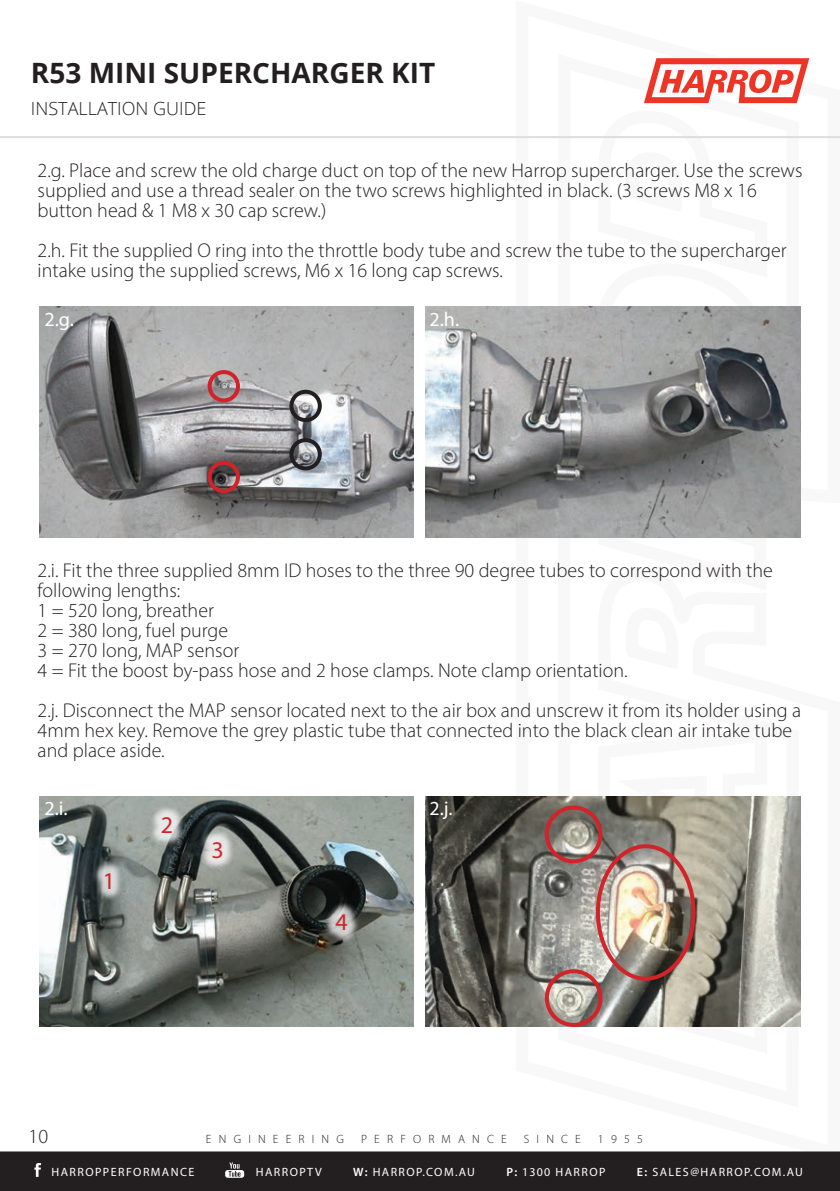
<style>
.page{position:relative;width:840px;height:1191px;background:#fff}
.page>*{position:absolute;margin:0;border:0;box-sizing:border-box;transform-origin:0 0}
.H1_-_Black{font:700 28px "Open Sans";color:#231f20}
.t1{font:24px "Myriad Pro";color:#d1232a}
.t2{font:300 20px/20px "Myriad Pro";color:#231f20}
.t3{font:20px "Myriad Pro";color:#fff}
.Bodycopy{font:300 18px "Open Sans";color:#231f20}
.t4{font:12px "Myriad Pro";letter-spacing:.12em;color:#fff}
.t5{font:300 12px "Myriad Pro";letter-spacing:.6em;color:#231f20}
.s1{font-weight:600}
</style>
<div class="page">
<div style="left:0;top:1151px;width:839px;height:40px;background:#231f20"></div>
<svg style="left:644px;top:58px;width:166px;height:46px"></svg>
<hr style="left:0;top:136px;width:839px;height:2px;background:#dcdddf">
<img style="left:425px;top:307px;width:374px;height:230px">
<img style="left:39px;top:307px;width:374px;height:230px">
<img style="left:425px;top:796px;width:374px;height:230px">
<img style="left:39px;top:796px;width:374px;height:230px">
<div style="left:207px;top:370px;width:33px;height:32px;border:4px solid #d1232a;border-radius:50%"></div>
<div style="left:207px;top:461px;width:33px;height:32px;border:4px solid #d1232a;border-radius:50%"></div>
<div style="left:289px;top:390px;width:32px;height:32px;border:4px solid #231f20;border-radius:50%"></div>
<div style="left:289px;top:438px;width:32px;height:32px;border:4px solid #231f20;border-radius:50%"></div>
<div style="left:544px;top:805px;width:58px;height:58px;border:4px solid #d1232a;border-radius:50%"></div>
<div style="left:544px;top:969px;width:58px;height:58px;border:4px solid #d1232a;border-radius:50%"></div>
<div style="left:595px;top:844px;width:100px;height:136px;border:4px solid #d1232a;border-radius:50%"></div>
<div style="left:93px;top:860px;width:31px;height:41px;background:#fff;opacity:.75"></div>
<div style="left:149px;top:804px;width:36px;height:42px;background:#fff;opacity:.75"></div>
<div style="left:200px;top:829px;width:35px;height:42px;background:#fff;opacity:.75"></div>
<div style="left:322px;top:901px;width:38px;height:42px;background:#fff;opacity:.75"></div>
<p class="H1_-_Black" style="left:31px;top:53px;width:405px">R53 MINI SUPERCHARGER KIT</p>
<p class="Bodycopy" style="left:31px;top:96px;width:177px">INSTALLATION GUIDE</p>
<p class="t2" style="left:38px;top:160px;width:766px">2.g. Place and screw the old charge duct on top of the new Harrop supercharger. Use the screws supplied and use a thread sealer on the two screws highlighted in black. (3 screws M8 x 16 button head &amp; 1 M8 x 30 cap screw.)</p>
<p class="t2" style="left:38px;top:240px;width:750px">2.h. Fit the supplied O ring into the throttle body tube and screw the tube to the supercharger intake using the supplied screws, M6 x 16 long cap screws.</p>
<p class="t3" style="left:45px;top:307px;width:31px">2.g.</p>
<p class="t3" style="left:429px;top:307px;width:31px">2.h.</p>
<p class="t2" style="left:38px;top:560px;width:736px">2.i. Fit the three supplied 8mm ID hoses to the three 90 degree tubes to correspond with the following lengths:</p>
<p class="t2" style="left:38px;top:600px;width:178px">1 = 520 long, breather</p>
<p class="t2" style="left:38px;top:620px;width:192px">2 = 380 long, fuel purge</p>
<p class="t2" style="left:38px;top:640px;width:203px">3 = 270 long, MAP sensor</p>
<p class="t2" style="left:38px;top:660px;width:591px">4 = Fit the boost by-pass hose and 2 hose clamps. Note clamp orientation.</p>
<p class="t2" style="left:38px;top:700px;width:764px">2.j. Disconnect the MAP sensor located next to the air box and unscrew it from its holder using a<br>4mm hex key. Remove the grey plastic tube that connected into the black clean air intake tube and place aside.</p>
<p class="t3" style="left:45px;top:796px;width:25px">2.i.</p>
<p class="t3" style="left:429px;top:796px;width:25px">2.j.</p>
<p class="t1" style="left:161px;top:810px;width:14px">2</p>
<p class="t1" style="left:103px;top:866px;width:14px">1</p>
<p class="t2" style="left:29px;top:1125px;width:21px">10</p>
<p class="t1" style="left:211px;top:835px;width:14px">3</p>
<p class="t1" style="left:335px;top:907px;width:14px">4</p>
<p class="t5" style="left:206px;top:1131px;width:139px">ENGINEERING</p>
<p class="t5" style="left:361px;top:1131px;width:147px">PERFORMANCE</p>
<p class="t5" style="left:523px;top:1131px;width:58px">SINCE</p>
<p class="t5" style="left:597px;top:1131px;width:47px">1955</p>
<p class="t4" style="left:49px;top:1164px;width:144px">HARROPPERFORMANCE</p>
<p class="t4" style="left:253px;top:1164px;width:67px">HARROPTV</p>
<p class="t4" style="left:350px;top:1164px;width:123px"><span class="s1">W:</span> HARROP.COM.AU</p>
<p class="t4" style="left:503px;top:1164px;width:100px"><span class="s1">P:</span> 1300 HARROP</p>
<p class="t4" style="left:633px;top:1164px;width:167px"><span class="s1">E:</span> SALES@HARROP.COM.AU</p>
<p class="t4" style="left:51px;top:1165px;width:144px">HARROPPERFORMANCE</p>
<p class="t4" style="left:255px;top:1165px;width:67px">HARROPTV</p>
<p class="t4" style="left:353px;top:1165px;width:123px"><span class="s1">W:</span> HARROP.COM.AU</p>
<p class="t4" style="left:506px;top:1165px;width:100px"><span class="s1">P:</span> 1300 HARROP</p>
<p class="t4" style="left:636px;top:1165px;width:167px"><span class="s1">E:</span> SALES@HARROP.COM.AU</p>
</div>
